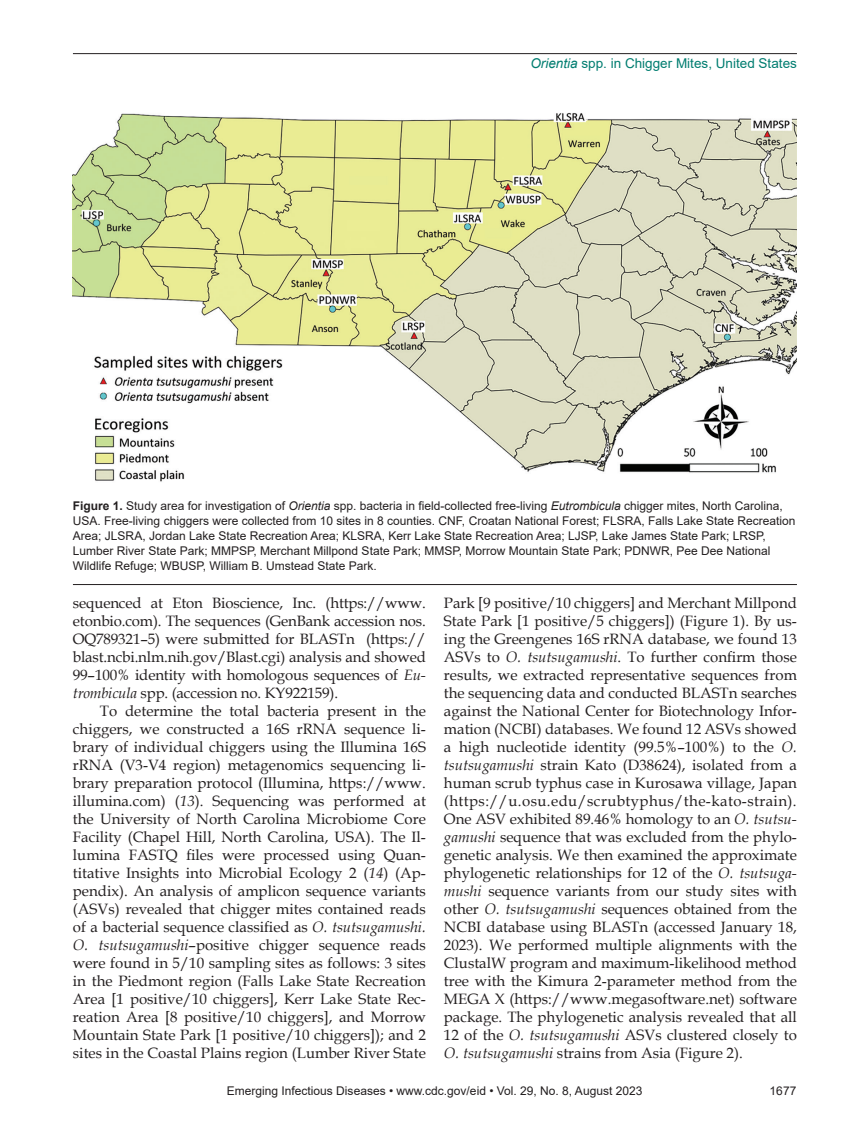
<style>
.page{position:relative;width:851px;height:1134px;background:#fff}
.page>*{position:absolute;margin:0;border:0;box-sizing:border-box;transform-origin:0 0}
.t1{font:15px/18px "Book Antiqua";color:#231f20;text-align:justify}
.t2{font:13.5px "Arial";color:#007d70}
.t3{font:12px/15px "Arial";color:#231f20}
.s1{font-style:italic}
.s2{font-weight:700}
</style>
<div class="page">
<hr style="left:73px;top:53px;width:723px;height:1px;background:#231f20">
<img style="left:73px;top:112px;width:723px;height:370px">
<hr style="left:73px;top:584px;width:723px;height:1px;background:#231f20">
<p class="t2" style="left:530px;top:54px;width:268px"><span class="s1">Orientia</span> spp. in Chigger Mites, United States</p>
<p class="t3" style="left:73px;top:498px;width:724px"><span class="s2">Figure 1.</span> Study area for investigation of <span class="s1">Orientia</span> spp. bacteria in field-collected free-living <span class="s1">Eutrombicula</span> chigger mites, North Carolina, USA. Free-living chiggers were collected from 10 sites in 8 counties. CNF, Croatan National Forest; FLSRA, Falls Lake State Recreation Area; JLSRA, Jordan Lake State Recreation Area; KLSRA, Kerr Lake State Recreation Area; LJSP, Lake James State Park; LRSP, Lumber River State Park; MMPSP, Merchant Millpond State Park; MMSP, Morrow Mountain State Park; PDNWR, Pee Dee National Wildlife Refuge; WBUSP, William B. Umstead State Park.</p>
<p class="t1" style="left:73px;top:594px;width:354px">sequenced at Eton Bioscience, Inc. (https://www. etonbio.com). The sequences (GenBank accession nos.<br>OQ789321–5) were submitted for BLASTn (https:// blast.ncbi.nlm.nih.gov/Blast.cgi) analysis and showed 99–100% identity with homologous sequences of <span class="s1">Eu&shy;trombicula</span> spp. (accession no. KY922159).</p>
<p class="t1" style="left:73px;top:702px;width:354px;text-indent:27px">To determine the total bacteria present in the chiggers, we constructed a 16S rRNA sequence li&shy;brary of individual chiggers using the Illumina 16S rRNA (V3-V4 region) metagenomics sequencing li&shy;brary preparation protocol (Illumina, https://www. illumina.com) (<span class="s1">13</span>). Sequencing was performed at the University of North Carolina Microbiome Core Facility (Chapel Hill, North Carolina, USA). The Il&shy;lumina FASTQ files were processed using Quan&shy;titative Insights into Microbial Ecology 2 (<span class="s1">14</span>) (Ap&shy;pendix). An analysis of amplicon sequence variants (ASVs) revealed that chigger mites contained reads of a bacterial sequence classified as <span class="s1">O. tsutsugamushi.<br>O. tsutsugamushi</span>–positive chigger sequence reads were found in 5/10 sampling sites as follows: 3 sites in the Piedmont region (Falls Lake State Recreation Area [1 positive/10 chiggers], Kerr Lake State Rec&shy;reation Area [8 positive/10 chiggers], and Morrow Mountain State Park [1 positive/10 chiggers]); and 2 sites in the Coastal Plains region (Lumber River State</p>
<p class="t1" style="left:444px;top:594px;width:354px">Park [9 positive/10 chiggers] and Merchant Millpond State Park [1 positive/5 chiggers]) (Figure 1). By us&shy;ing the Greengenes 16S rRNA database, we found 13<br>ASVs to <span class="s1">O. tsutsugamushi</span>. To further confirm those results, we extracted representative sequences from the sequencing data and conducted BLASTn searches against the National Center for Biotechnology Infor&shy;mation (NCBI) databases. We found 12 ASVs showed a high nucleotide identity (99.5%–100%) to the <span class="s1">O. tsutsugamushi</span> strain Kato (D38624), isolated from a human scrub typhus case in Kurosawa village, Japan (https://u.osu.edu/scrubtyphus/the-kato-strain).<br>One ASV exhibited 89.46% homology to an <span class="s1">O. tsutsu&shy;gamushi</span> sequence that was excluded from the phylo&shy;genetic analysis. We then examined the approximate phylogenetic relationships for 12 of the <span class="s1">O. tsutsuga&shy;mushi</span> sequence variants from our study sites with other <span class="s1">O. tsutsugamushi</span> sequences obtained from the NCBI database using BLASTn (accessed January 18, 2023). We performed multiple alignments with the ClustalW program and maximum-likelihood method tree with the Kimura 2-parameter method from the MEGA X (https://www.megasoftware.net) software package. The phylogenetic analysis revealed that all 12 of the <span class="s1">O. tsutsugamushi</span> ASVs clustered closely to <span class="s1">O. tsutsugamushi</span> strains from Asia (Figure 2).</p>
<p class="t3" style="left:227px;top:1084px;width:417px">Emerging Infectious Diseases • www.cdc.gov/eid • Vol. 29, No. 8, August 2023</p>
<p class="t3" style="left:769px;top:1084px;width:28px">1677</p>
</div>
